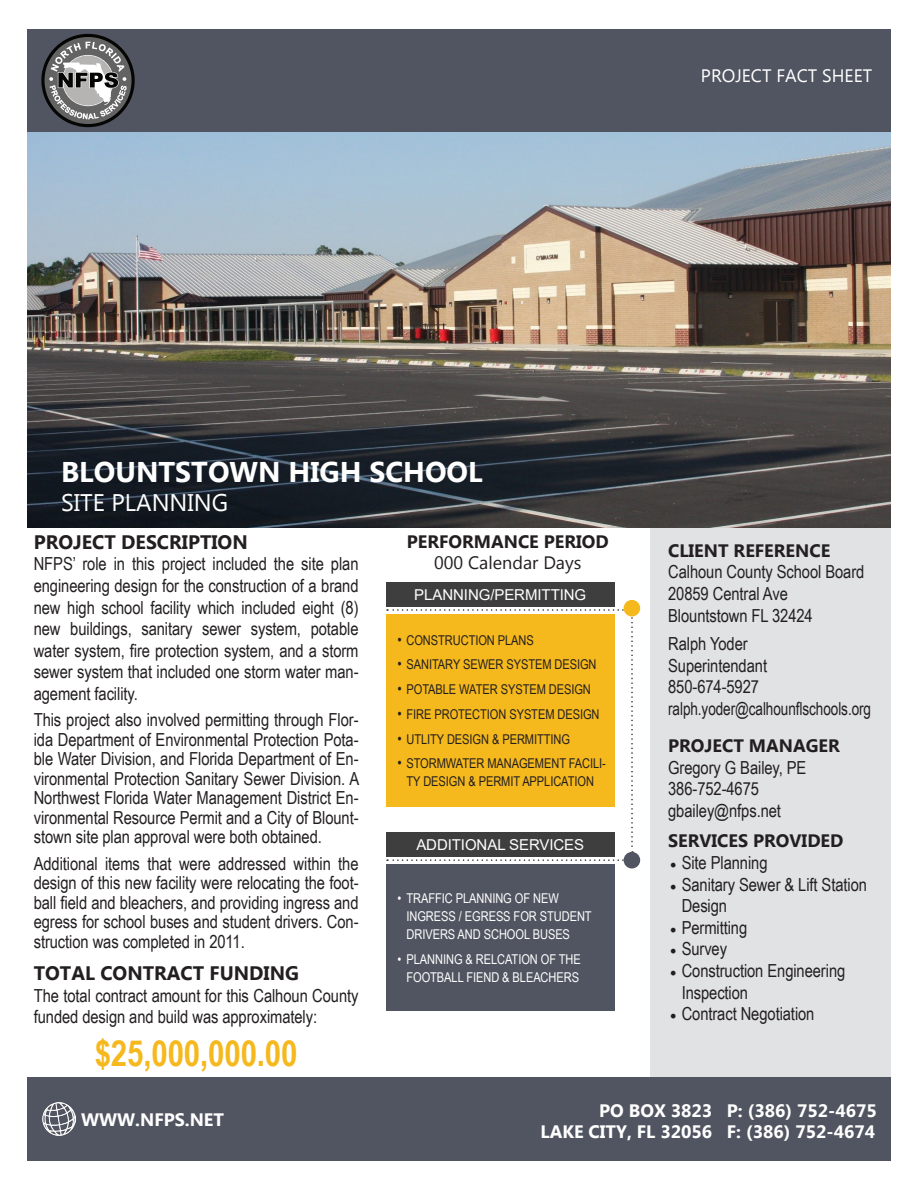
<style>
.page{position:relative;width:918px;height:1188px;background:#fff}
.page>*{position:absolute;margin:0;border:0;box-sizing:border-box;transform-origin:0 0}
.MonetaryAmount{font:700 36px "Arial Narrow";letter-spacing:-.005em;color:#f5b81d}
.Heading1{font:700 28.5px "Microsoft Tai Le";color:#fff}
.Heading1-2{font:24px "Microsoft Tai Le";color:#fff}
.Heading1-3{font:700 19.5px "Microsoft Tai Le";color:#231f20}
.BodyText{font:18px/21.6px "Arial Narrow";letter-spacing:-.005em;color:#231f20}
.t1{font:700 18px "Microsoft Tai Le";color:#fff}
.GREY_BOX{font:700 18px "Microsoft Tai Le";color:#231f20}
.t2{font:18px "Microsoft Tai Le";color:#fff}
.BodyText-2{font:18px "Microsoft Tai Le";color:#231f20}
.Heading2{font:15px "Arial";letter-spacing:-.005em;color:#fff}
.t3{font:13.5px/18px "Arial Narrow";letter-spacing:-.005em;color:#231f20;text-align:center}
.t4{font:13.5px/18px "Arial Narrow";letter-spacing:-.005em;color:#fff}
.s1{font-size:15px}
.s2{font-family:"Minion Pro"}
</style>
<div class="page">
<div style="left:650px;top:525px;width:241px;height:553px;background:#e1e2e4"></div>
<img style="left:27px;top:132px;width:864px;height:395px">
<div style="left:27px;top:29px;width:864px;height:103px;background:#515561"></div>
<svg style="left:41px;top:34px;width:94px;height:93px"></svg>
<div style="left:27px;top:1078px;width:864px;height:83px;background:#515561"></div>
<div style="left:386px;top:865px;width:228px;height:146px;background:#515561"></div>
<svg style="left:387px;top:608px;width:246px;height:245px"></svg>
<svg style="left:387px;top:859px;width:237px;height:2px"></svg>
<div style="left:624px;top:600px;width:16px;height:16px;background:#f5b81d;border-radius:50%"></div>
<div style="left:624px;top:852px;width:16px;height:16px;background:#515561;border-radius:50%"></div>
<div style="left:386px;top:582px;width:228px;height:24px;background:#3e3e3f"></div>
<div style="left:386px;top:832px;width:228px;height:24px;background:#3e3e3f"></div>
<img style="left:42px;top:1103px;width:33px;height:33px">
<p class="t2" style="left:701px;top:65px;width:173px">PROJECT FACT SHEET</p>
<p class="Heading1" style="left:61px;top:456px;width:423px">BLOUNTSTOWN HIGH SCHOOL</p>
<p class="Heading1-2" style="left:61px;top:488px;width:169px">SITE PLANNING</p>
<p class="GREY_BOX" style="left:407px;top:531px;width:204px">PERFORMANCE PERIOD</p>
<p class="BodyText-2" style="left:434px;top:553px;width:149px">000 Calendar Days</p>
<p class="Heading1-3" style="left:34px;top:531px;width:216px">PROJECT DESCRIPTION</p>
<p class="BodyText" style="left:34px;top:553px;width:326px;text-align:justify">NFPS’ role in this project included the site plan engineering design for the construction of a brand new high school facility which included eight (8) new buildings, sanitary sewer system, potable water system, fire protection system, and a storm sewer system that included one storm water man&shy;agement facility.</p>
<p class="BodyText" style="left:34px;top:710px;width:327px;line-height:19.5px;text-align:justify">This project also involved permitting through Flor&shy;ida Department of Environmental Protection Pota&shy;ble Water Division, and Florida Department of En&shy;vironmental Protection Sanitary Sewer Division. A Northwest Florida Water Management District En&shy;vironmental Resource Permit and a City of Blount&shy;stown site plan approval were both obtained.</p>
<p class="BodyText" style="left:34px;top:853px;width:326px;line-height:19.5px;text-align:justify">Additional items that were addressed within the design of this new facility were relocating the foot&shy;ball field and bleachers, and providing ingress and egress for school buses and student drivers. Con&shy;struction was completed in 2011.</p>
<p class="Heading1-3" style="left:34px;top:962px;width:267px">TOTAL CONTRACT FUNDING</p>
<p class="BodyText" style="left:34px;top:984px;width:326px">The total contract amount for this Calhoun County funded design and build was approximately:</p>
<p class="MonetaryAmount" style="left:95px;top:1026px;width:204px">$25,000,000.00</p>
<p class="Heading2" style="left:414px;top:584px;width:174px">PLANNING/PERMITTING</p>
<p class="t3" style="left:398px;top:630px;width:138px"><span class="s1">•</span> CONSTRUCTION PLANS</p>
<p class="t3" style="left:398px;top:655px;width:201px"><span class="s1">•</span> SANITARY SEWER SYSTEM DESIGN</p>
<p class="t3" style="left:398px;top:680px;width:195px"><span class="s1">•</span> POTABLE WATER SYSTEM DESIGN</p>
<p class="t3" style="left:398px;top:705px;width:204px"><span class="s1">•</span> FIRE PROTECTION SYSTEM DESIGN</p>
<p class="t3" style="left:398px;top:729px;width:174px"><span class="s1">•</span> UTLITY DESIGN &amp; PERMITTING</p>
<p class="t3" style="left:398px;top:754px;width:210px"><span class="s1">•</span> STORMWATER MANAGEMENT FACILI-<br>TY DESIGN &amp; PERMIT APPLICATION</p>
<p class="Heading2" style="left:416px;top:834px;width:169px">ADDITIONAL SERVICES</p>
<p class="t4" style="left:407px;top:889px;width:187px;text-indent:-9px">• TRAFFIC PLANNING OF NEW<br>INGRESS / EGRESS FOR STUDENT<br>DRIVERS AND SCHOOL BUSES</p>
<p class="t4" style="left:398px;top:950px;width:185px;text-align:center">• PLANNING &amp; RELCATION OF THE<br>FOOTBALL FIEND &amp; BLEACHERS</p>
<p class="GREY_BOX" style="left:668px;top:540px;width:164px">CLIENT REFERENCE</p>
<p class="BodyText" style="left:668px;top:561px;width:198px">Calhoun County School Board<br>20859 Central Ave<br>Blountstown FL 32424</p>
<p class="BodyText" style="left:668px;top:632px;width:205px">Ralph Yoder<br>Superintendant<br>850-674-5927 ralph.yoder@calhounflschools.org</p>
<p class="GREY_BOX" style="left:668px;top:735px;width:173px">PROJECT MANAGER</p>
<p class="BodyText" style="left:668px;top:756px;width:140px">Gregory G Bailey, PE</p>
<p class="BodyText" style="left:668px;top:777px;width:114px">386-752-4675 gbailey@nfps.net</p>
<p class="GREY_BOX" style="left:668px;top:831px;width:177px">SERVICES PROVIDED</p>
<p class="BodyText" style="left:670px;top:851px;width:99px"><span class="s2">•</span> Site Planning</p>
<p class="BodyText" style="left:682px;top:873px;width:187px;text-indent:-12px"><span class="s2">•</span> Sanitary Sewer &amp; Lift Station<br>Design</p>
<p class="BodyText" style="left:670px;top:916px;width:79px"><span class="s2">•</span> Permitting</p>
<p class="BodyText" style="left:670px;top:938px;width:59px"><span class="s2">•</span> Survey</p>
<p class="BodyText" style="left:682px;top:959px;width:165px;text-indent:-12px"><span class="s2">•</span> Construction Engineering<br>Inspection</p>
<p class="BodyText" style="left:670px;top:1002px;width:146px"><span class="s2">•</span> Contract Negotiation</p>
<p class="t1" style="left:81px;top:1110px;width:145px">WWW.NFPS.NET</p>
<p class="t1" style="left:599px;top:1100px;width:115px">PO BOX 3823</p>
<p class="t1" style="left:541px;top:1121px;width:173px">LAKE CITY, FL 32056</p>
<p class="t1" style="left:727px;top:1100px;width:151px">P: (386) 752-4675</p>
<p class="t1" style="left:727px;top:1121px;width:150px">F: (386) 752-4674</p>
</div>
